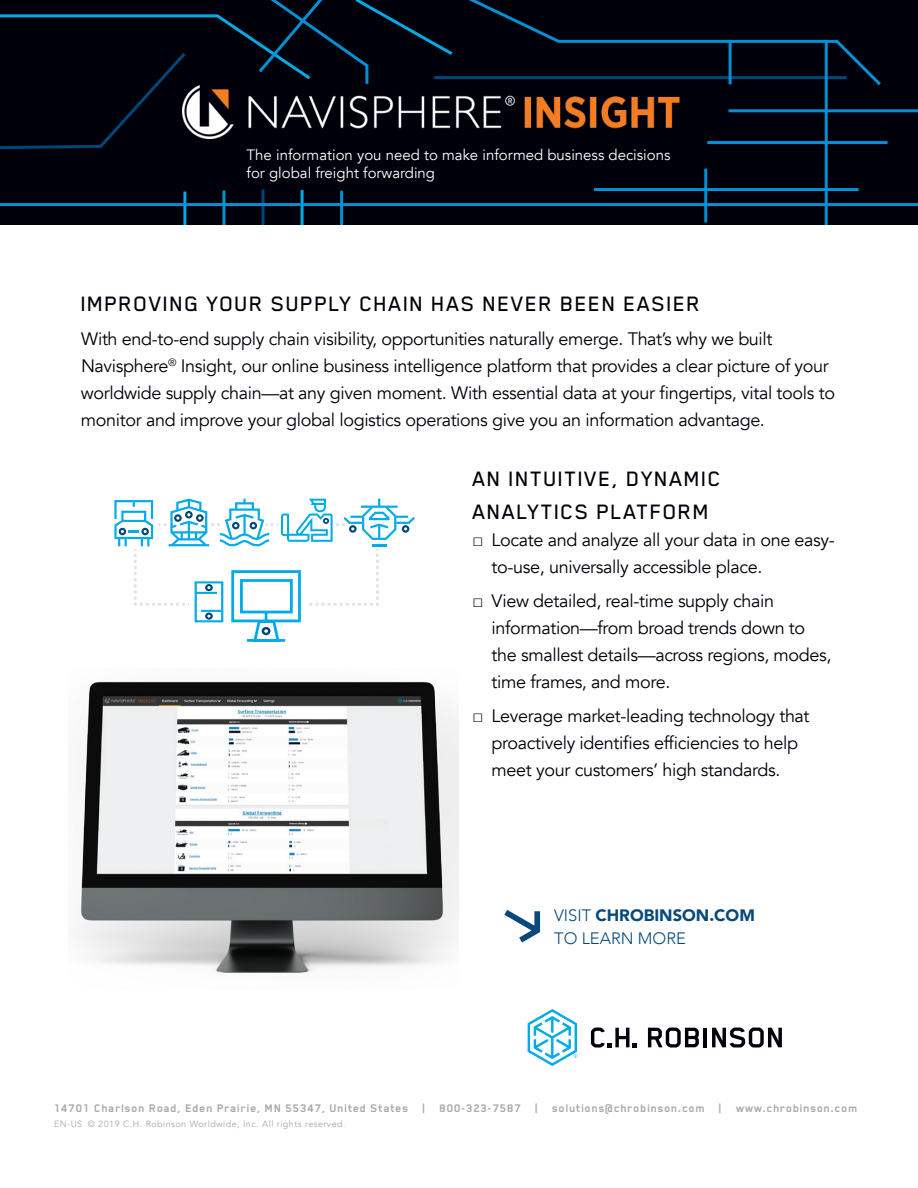
<style>
.page{position:relative;width:918px;height:1188px;background:#fff}
.page>*{position:absolute;margin:0;border:0;box-sizing:border-box;transform-origin:0 0}
.b__Body_Copy{font:500 24px/33px "Blender Pro";letter-spacing:.05em;color:#00000b}
.b__Body_Copy-2{font:18px/27px "Avenir";letter-spacing:-.02em;color:#00000b}
.b__Body_Copy-3{font:300 16.5px/22.5px "Avenir";color:#07497a}
.b__Body_Copy-4{font:15px/18px "Avenir";color:#fff}
.t1{font:700 12.75px "Blender Pro";letter-spacing:.05em;color:#aaa8ab}
.t2{font:9px "Avenir";letter-spacing:.05em;color:#aaa8ab}
.s1{font-family:"Verdana"}
.s2{font-weight:900}
</style>
<div class="page">
<div style="left:0;top:0;width:918px;height:225px;background:#00000b"></div>
<hr style="left:0;top:203px;width:918px;height:3px;background:#0090d4">
<svg style="left:508px;top:109px;width:241px;height:114px"></svg>
<svg style="left:456px;top:0;width:293px;height:85px"></svg>
<hr style="left:594px;top:188px;width:265px;height:3px;background:#0090d4">
<hr style="left:434px;top:76px;width:413px;height:3px;background:#004779">
<svg style="left:749px;top:39px;width:169px;height:186px"></svg>
<svg style="left:0;top:0;width:456px;height:225px"></svg>
<hr style="left:729px;top:109px;width:189px;height:3px;background:#0090d4">
<hr style="left:707px;top:141px;width:181px;height:3px;background:#0090d4">
<hr style="left:729px;top:41px;width:3px;height:43px;background:#0090d4">
<hr style="left:704px;top:169px;width:3px;height:53px;background:#0090d4">
<img style="left:182px;top:86px;width:522px;height:53px">
<img style="left:76px;top:681px;width:382px;height:292px">
<svg style="left:114px;top:499px;width:301px;height:143px"></svg>
<svg style="left:528px;top:1009px;width:49px;height:57px"></svg>
<svg style="left:591px;top:1028px;width:46px;height:20px"></svg>
<svg style="left:648px;top:1028px;width:51px;height:20px"></svg>
<hr style="left:704px;top:1028px;width:3px;height:19px;background:#00000b">
<svg style="left:712px;top:1028px;width:70px;height:20px"></svg>
<svg style="left:504px;top:910px;width:36px;height:33px"></svg>
<p class="b__Body_Copy-4" style="left:247px;top:146px;width:425px">The information you need to make informed business decisions for global freight forwarding</p>
<p class="b__Body_Copy" style="left:81px;top:286px;width:621px">IMPROVING YOUR SUPPLY CHAIN HAS NEVER BEEN EASIER</p>
<p class="b__Body_Copy-2" style="left:81px;top:325px;width:756px">With end-to-end supply chain visibility, opportunities naturally emerge. That’s why we built Navisphere<sup>®</sup> Insight, our online business intelligence platform that provides a clear picture of your worldwide supply chain—at any given moment. With essential data at your fingertips, vital tools to monitor and improve your global logistics operations give you an information advantage.</p>
<p class="b__Body_Copy" style="left:472px;top:462px;width:250px">AN INTUITIVE, DYNAMIC<br>ANALYTICS PLATFORM</p>
<p class="b__Body_Copy-2" style="left:492px;top:527px;width:345px;text-indent:-19px"><span class="s1">□</span> Locate and analyze all your data in one easy&shy;to-use, universally accessible place.</p>
<p class="b__Body_Copy-2" style="left:492px;top:588px;width:341px;text-indent:-19px"><span class="s1">□</span> View detailed, real-time supply chain information—from broad trends down to the smallest details—across regions, modes, time frames, and more.</p>
<p class="b__Body_Copy-2" style="left:472px;top:703px;width:339px;text-align:center"><span class="s1">□</span> Leverage market-leading technology that proactively identifies efficiencies to help meet your customers’ high standards.</p>
<p class="b__Body_Copy-3" style="left:554px;top:904px;width:202px">VISIT <span class="s2">CHROBINSON.COM<br></span>TO LEARN MORE</p>
<p class="t1" style="left:54px;top:1101px;width:805px">14701 Charlson Road, Eden Prairie, MN 55347, United States | 800-323-7587 | solutions@chrobinson.com | www.chrobinson.com</p>
<p class="t2" style="left:54px;top:1118px;width:293px">EN-US © 2019 C.H. Robinson Worldwide, Inc. All rights reserved.</p>
</div>
